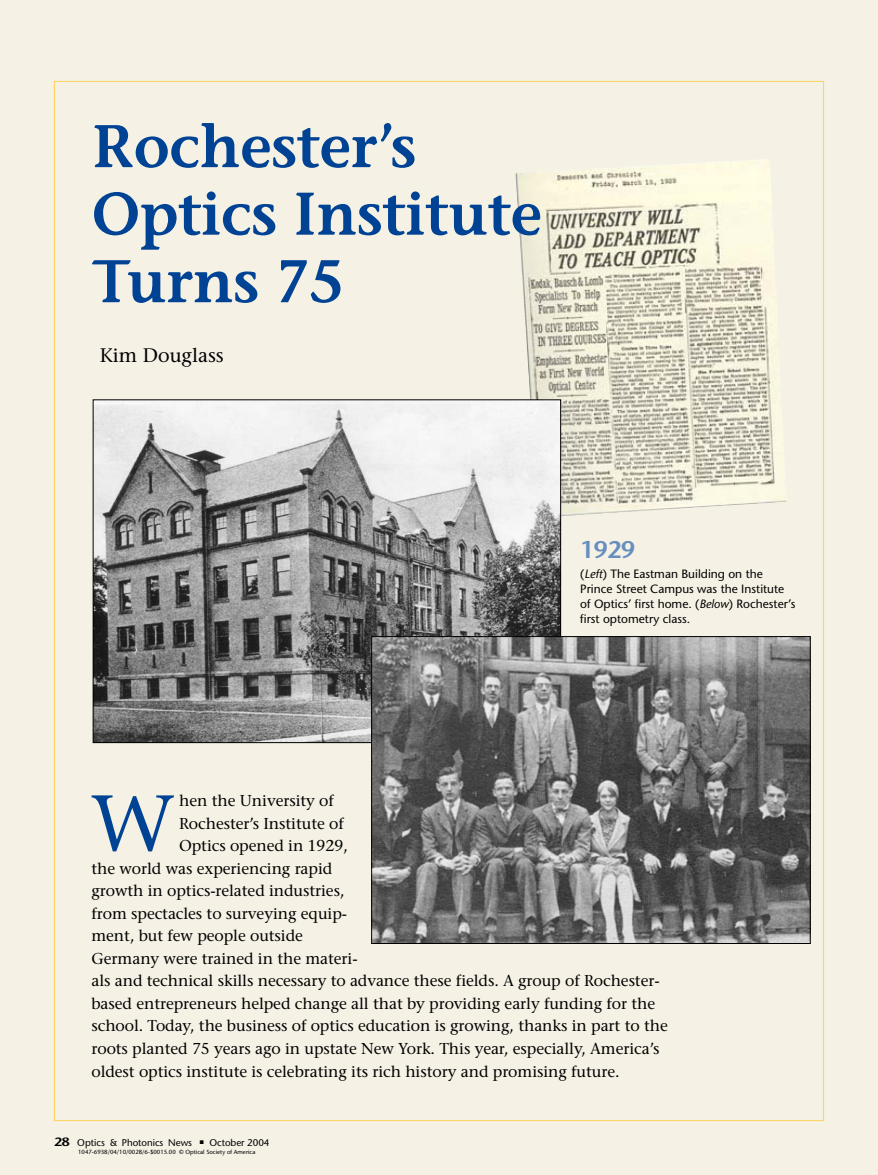
<style>
.page{position:relative;width:878px;height:1175px;background:#fff}
.page>*{position:absolute;margin:0;border:0;box-sizing:border-box;transform-origin:0 0}
.t1{font:79.95px "Stone Serif";color:#004394}
.t2{font:600 60px/67.5px "Stone Informal";letter-spacing:-.005em;color:#004394}
.t3{font:600 24px "Stone Sans";color:#668ebf}
.t4{font:19.5px "Stone Serif";color:#000}
.t5{font:15.75px "Stone Serif";letter-spacing:-.005em;color:#000}
.t6{font:12px/15px "Stone Sans";color:#000}
.t7{font:9.75px "Stone Sans";letter-spacing:-.005em;color:#000}
.t8{font:6px "Stone Sans";color:#000}
.s1{font-style:italic}
.s2{font-weight:600;font-size:12px}
</style>
<div class="page">
<div style="left:0;top:0;width:878px;height:1174px;background:#f5f1e5"></div>
<img style="left:515px;top:162px;width:271px;height:356px">
<img style="left:95px;top:401px;width:464px;height:339px">
<img style="left:373px;top:638px;width:435px;height:303px">
<div style="left:371px;top:636px;width:439px;height:307px;border:1px solid #000"></div>
<h2 class="t2" style="left:91px;top:119px;width:452px">Rochester’s<br>Optics Institute<br>Turns 75</h2>
<p class="t4" style="left:100px;top:348px;width:126px">Kim Douglass</p>
<h3 class="t3" style="left:580px;top:540px;width:56px">1929</h3>
<p class="t6" style="left:580px;top:567px;width:216px">(<span class="s1">Left</span>) The Eastman Building on the Prince Street Campus was the Institute of Optics’ first home. (<span class="s1">Below</span>) Rochester’s first optometry class.</p>
<h1 class="t1" style="left:90px;top:792px;width:86px">W</h1>
<p class="t5" style="left:179px;top:794px;width:156px">hen the University of</p>
<p class="t5" style="left:179px;top:817px;width:166px">Rochester’s Institute of</p>
<p class="t5" style="left:179px;top:839px;width:170px">Optics opened in 1929,</p>
<p class="t5" style="left:91px;top:862px;width:242px">the world was experiencing rapid</p>
<p class="t5" style="left:91px;top:884px;width:254px">growth in optics-related industries,</p>
<p class="t5" style="left:91px;top:907px;width:257px">from spectacles to surveying equip-</p>
<p class="t5" style="left:91px;top:929px;width:213px">ment, but few people outside</p>
<p class="t5" style="left:91px;top:952px;width:268px">Germany were trained in the materi-</p>
<p class="t5" style="left:91px;top:974px;width:569px">als and technical skills necessary to advance these fields. A group of Rochester-</p>
<p class="t5" style="left:91px;top:997px;width:565px">based entrepreneurs helped change all that by providing early funding for the</p>
<p class="t5" style="left:91px;top:1019px;width:578px">school. Today, the business of optics education is growing, thanks in part to the</p>
<p class="t5" style="left:91px;top:1042px;width:569px">roots planted 75 years ago in upstate New York. This year, especially, America’s</p>
<p class="t5" style="left:91px;top:1064px;width:529px">oldest optics institute is celebrating its rich history and promising future.</p>
<p class="t7" style="left:54px;top:1138px;width:217px"><span class="s2">28</span> Optics &amp; Photonics News ■ October 2004</p>
<p class="t8" style="left:78px;top:1149px;width:179px">1047-6938/04/10/0028/6-$0015.00 © Optical Society of America</p>
</div>
